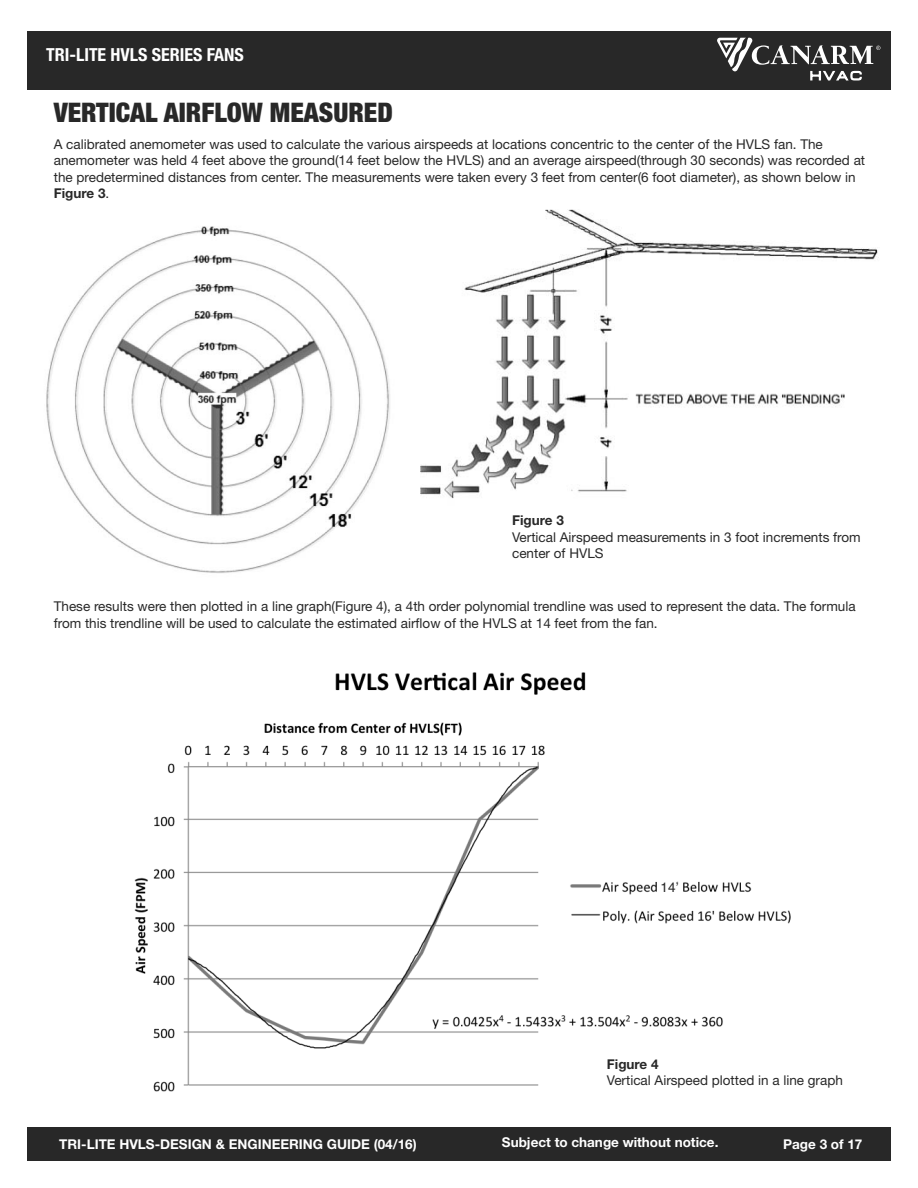
<style>
.page{position:relative;width:918px;height:1188px;background:#fff}
.page>*{position:absolute;margin:0;border:0;box-sizing:border-box;transform-origin:0 0}
.t1{font:900 condensed 27px "Helvetica Neue";color:#282828}
.t2{font:700 condensed 18px "Helvetica Neue";color:#fff}
.t3{font:13.5px/16.5px "Helvetica Neue";color:#282828}
.t4{font:700 13.5px "Helvetica Neue";color:#fff}
.t5{font:700 13.5px "Helvetica Neue";color:#282828}
.t6{font:13.5px "Helvetica";color:#282828}
.s1{font-weight:700}
</style>
<div class="page">
<img style="left:134px;top:672px;width:657px;height:420px">
<div style="left:27px;top:1127px;width:864px;height:34px;background:#282828"></div>
<div style="left:27px;top:31px;width:864px;height:59px;background:#282828"></div>
<img style="left:46px;top:226px;width:344px;height:347px">
<img style="left:421px;top:209px;width:458px;height:290px">
<svg style="left:717px;top:38px;width:163px;height:43px"></svg>
<div style="left:660px;top:882px;width:20px;height:20px;background:#fff"></div>
<h2 class="t2" style="left:46px;top:45px;width:199px">TRI-LITE HVLS SERIES FANS</h2>
<h1 class="t1" style="left:54px;top:97px;width:341px">VERTICAL AIRFLOW MEASURED</h1>
<p class="t3" style="left:54px;top:137px;width:813px">A calibrated anemometer was used to calculate the various airspeeds at locations concentric to the center of the HVLS fan. The anemometer was held 4 feet above the ground(14 feet below the HVLS) and an average airspeed(through 30 seconds) was recorded at the predetermined distances from center. The measurements were taken every 3 feet from center(6 foot diameter), as shown below in <span class="s1">Figure 3</span>.</p>
<p class="t5" style="left:512px;top:516px;width:53px">Figure 3</p>
<p class="t3" style="left:512px;top:530px;width:350px">Vertical Airspeed measurements in 3 foot increments from center of HVLS</p>
<p class="t3" style="left:54px;top:600px;width:803px">These results were then plotted in a line graph(Figure 4), a 4th order polynomial trendline was used to represent the data. The formula from this trendline will be used to calculate the estimated airflow of the HVLS at 14 feet from the fan.</p>
<p class="t6" style="left:661px;top:882px;width:20px">14’</p>
<p class="t5" style="left:607px;top:1059px;width:53px">Figure 4</p>
<p class="t3" style="left:607px;top:1073px;width:238px">Vertical Airspeed plotted in a line graph</p>
<p class="t4" style="left:59px;top:1139px;width:359px">TRI-LITE HVLS-DESIGN &amp; ENGINEERING GUIDE (04/16)</p>
<p class="t4" style="left:502px;top:1138px;width:218px">Subject to change without notice.</p>
<p class="t4" style="left:783px;top:1139px;width:81px">Page 3 of 17</p>
</div>
